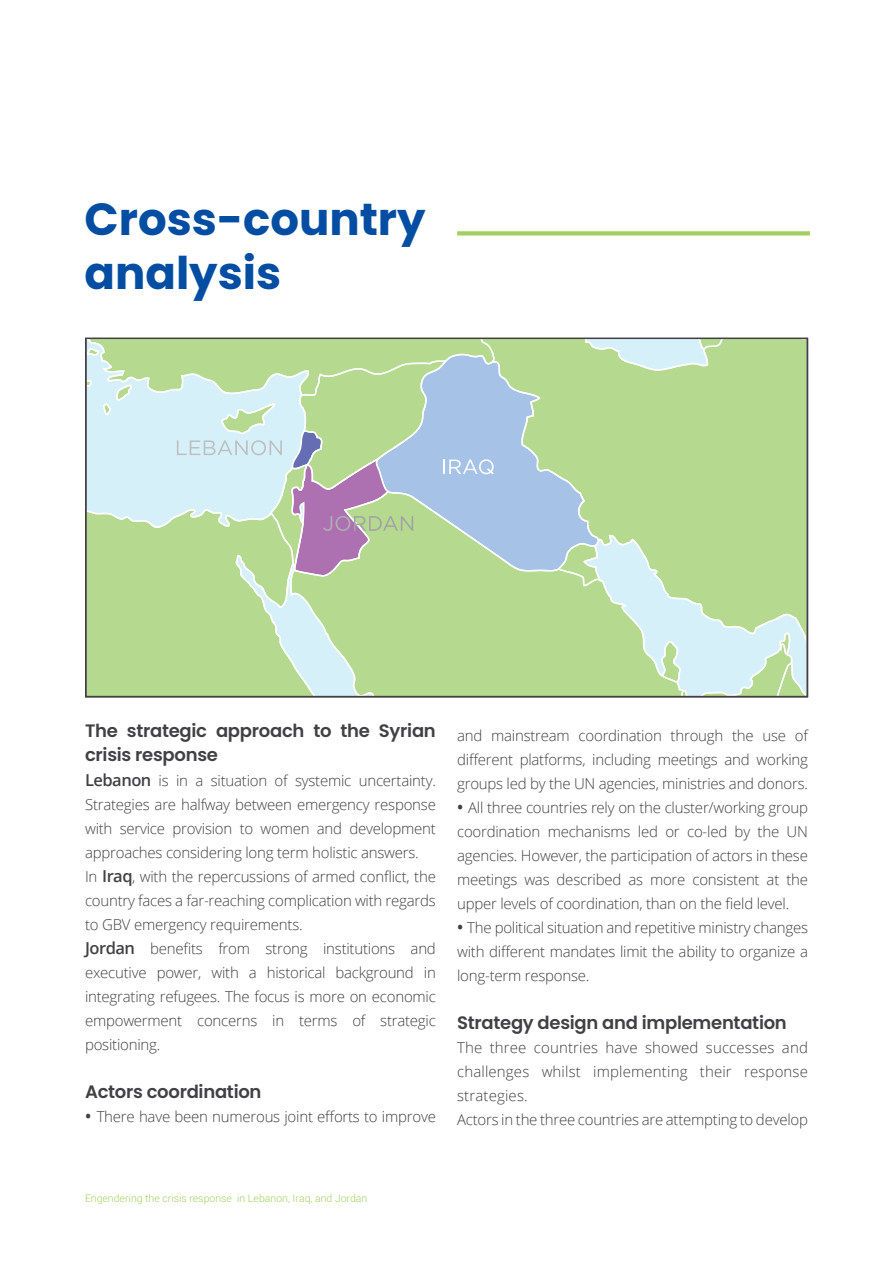
<style>
.page{position:relative;width:893px;height:1263px;background:#fff}
.page>*{position:absolute;margin:0;border:0;box-sizing:border-box;transform-origin:0 0}
.t1{font:700 45px/54px "Poppins";color:#034ea2}
.t2{font:600 18px/24px "Poppins";letter-spacing:-.015em;color:#414042}
.t3{font:300 15px/24px "Open Sans";letter-spacing:-.015em;color:#414042;text-align:justify}
.t4{font:300 15px/24px "Open Sans";letter-spacing:.01em;color:#414042}
.t5{font:300 10.5px "Roboto";color:#a3cf62}
.s1{font-weight:600;font-size:16.5px}
</style>
<div class="page">
<svg style="left:87px;top:340px;width:719px;height:355px;background:#bbd9ae"></svg>
<div style="left:457px;top:231px;width:353px;height:5px;background:#a3cf62"></div>
<h1 class="t1" style="left:85px;top:193px;width:343px">Cross-country analysis</h1>
<p class="t2" style="left:85px;top:719px;width:352px">The strategic approach to the Syrian crisis response</p>
<p class="t3" style="left:85px;top:768px;width:352px;text-align:left"><span class="s1">Lebanon</span> is in a situation of systemic uncertainty.<br>Strategies are halfway between emergency response with service provision to women and development approaches considering long term holistic answers.<br>In <span class="s1">Iraq</span>, with the repercussions of armed conflict, the country faces a far-reaching complication with regards to GBV emergency requirements.<br><span class="s1">Jordan</span> benefits from strong institutions and executive power, with a historical background in integrating refugees. The focus is more on economic empowerment concerns in terms of strategic positioning.</p>
<p class="t2" style="left:85px;top:1079px;width:178px">Actors coordination</p>
<p class="t3" style="left:85px;top:1104px;width:352px"><span class="s1">•</span> There have been numerous joint efforts to improve</p>
<p class="t3" style="left:457px;top:723px;width:352px">and mainstream coordination through the use of different platforms, including meetings and working groups led by the UN agencies, ministries and donors.</p>
<p class="t3" style="left:457px;top:795px;width:352px"><span class="s1">•</span> All three countries rely on the cluster/working group coordination mechanisms led or co-led by the UN agencies. However, the participation of actors in these meetings was described as more consistent at the upper levels of coordination, than on the field level.</p>
<p class="t3" style="left:457px;top:915px;width:352px"><span class="s1">•</span> The political situation and repetitive ministry changes with different mandates limit the ability to organize a long-term response.</p>
<p class="t2" style="left:457px;top:1010px;width:331px">Strategy design and implementation</p>
<p class="t4" style="left:457px;top:1035px;width:352px">The three countries have showed successes and challenges whilst implementing their response strategies.<br>Actors in the three countries are attempting to develop</p>
<p class="t5" style="left:85px;top:1191px;width:284px">Engendering the crisis response in Lebanon, Iraq, and Jordan</p>
</div>
